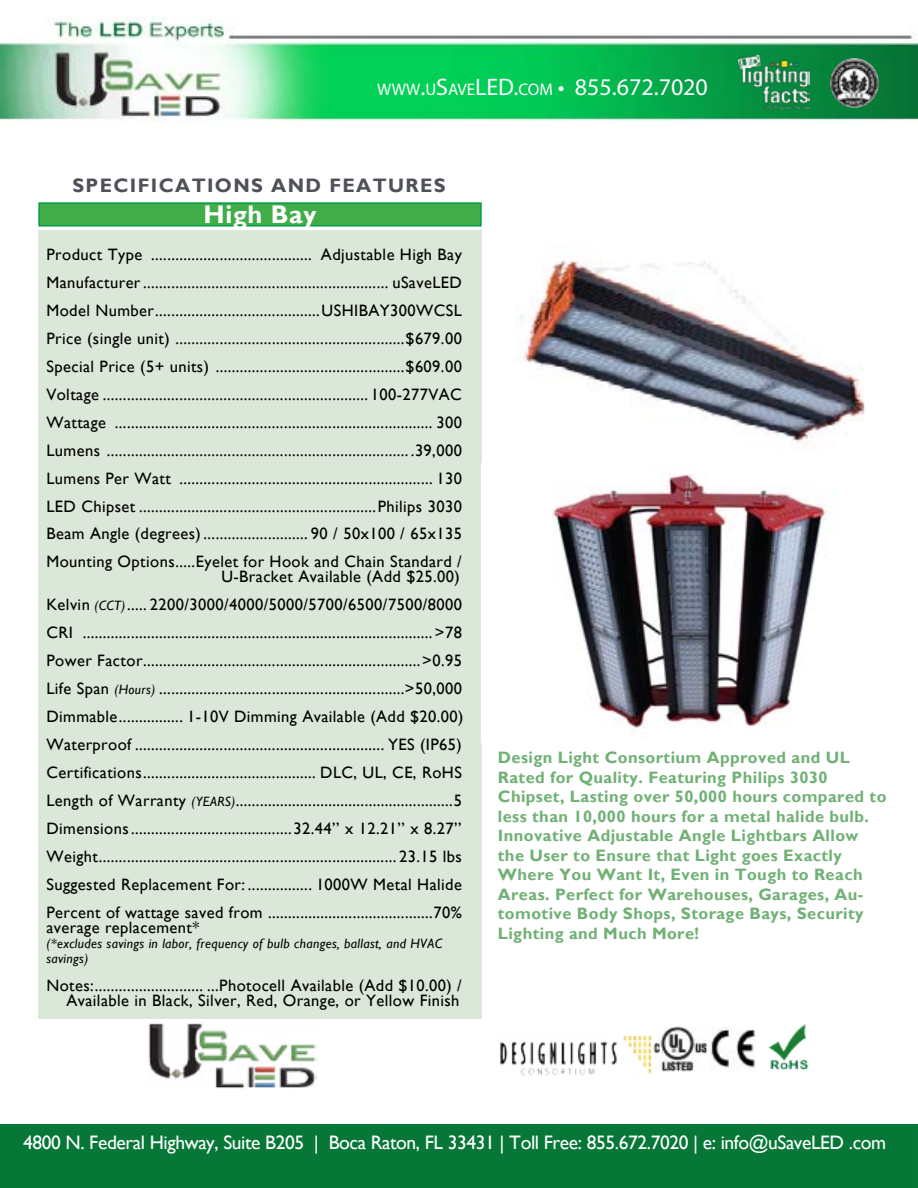
<style>
.page{position:relative;width:918px;height:1188px;background:#fff}
.page>*{position:absolute;margin:0;border:0;box-sizing:border-box;transform-origin:0 0}
.t1{font:700 25.5px "Gill Sans";letter-spacing:.025em;color:#fff}
.t2{font:24px "Myriad Pro";color:#fff}
.t3{font:19.5px "Gill Sans";letter-spacing:-.02em;color:#fff}
.t4{font:700 19.5px "Gill Sans";letter-spacing:.07em;color:#4e5158}
.t5{font:16.5px/27.9px "Gill Sans";letter-spacing:.025em;color:#000;text-align:justify}
.t6{font:700 16.5px/19.5px "Gill Sans";letter-spacing:.025em;color:#70b175}
.t7{font:italic 13.5px/15px "Gill Sans";letter-spacing:.025em;color:#000}
.s1{font-size:16.8px}
.s2{font-style:italic;font-size:13.5px}
</style>
<div class="page">
<div style="left:38px;top:230px;width:444px;height:789px;background:#dbe7d8"></div>
<div style="left:38px;top:202px;width:444px;height:25px;background:#41ad49;border:2px solid #019c49"></div>
<img style="left:768px;top:1025px;width:41px;height:45px">
<div style="left:0;top:1124px;width:918px;height:64px;background:#067737"></div>
<img style="left:0;top:17px;width:918px;height:105px">
<img style="left:738px;top:55px;width:72px;height:55px">
<img style="left:830px;top:58px;width:49px;height:50px;border-radius:25px">
<img style="left:711px;top:1028px;width:45px;height:40px">
<img style="left:653px;top:1026px;width:54px;height:45px">
<img style="left:148px;top:1023px;width:169px;height:65px">
<img style="left:500px;top:1035px;width:152px;height:41px">
<img style="left:518px;top:246px;width:347px;height:204px">
<img style="left:552px;top:473px;width:276px;height:255px">
<h2 class="t2" style="left:377px;top:72px;width:332px"><span class="s1">WWW</span>.<span class="s1">U</span>S<span class="s1">AVE</span>LED.<span class="s1">COM</span> • 855.672.7020</h2>
<p class="t4" style="left:72px;top:173px;width:375px">SPECIFICATIONS AND FEATURES</p>
<h1 class="t1" style="left:204px;top:199px;width:114px">High Bay</h1>
<p class="t5" style="left:46px;top:241px;width:417px">Product Type ........................................ Adjustable High Bay Manufacturer............................................................. uSaveLED Model Number.........................................USHIBAY300WCSL Price (single unit) .........................................................$679.00<br>Special Price (5+ units) ...............................................$609.00<br>Voltage .................................................................. 100-277VAC Wattage ............................................................................... 300<br>Lumens ........................................................................... .39,000<br>Lumens Per Watt ............................................................... 130<br>LED Chipset ...........................................................Philips 3030<br>Beam Angle (degrees) .......................... 90 / 50x100 / 65x135<br>Mounting Options.....Eyelet for Hook and Chain Standard /</p>
<p class="t5" style="left:46px;top:563px;width:419px;text-align:left;text-indent:175px">U-Bracket Available (Add $25.00)<br>Kelvin <span class="s2">(CCT)</span>..... 2200/3000/4000/5000/5700/6500/7500/8000<br>CRI ....................................................................................... &gt;78<br>Power Factor.....................................................................&gt;0.95<br>Life Span <span class="s2">(Hours)</span> .............................................................&gt;50,000<br>Dimmable................ 1-10V Dimming Available (Add $20.00)<br>Waterproof .............................................................. YES (IP65)<br>Certifications........................................... DLC, UL, CE, RoHS Length of Warranty <span class="s2">(YEARS)</span>......................................................5<br>Dimensions........................................32.44’’ x 12.21’’ x 8.27’’ Weight.......................................................................... 23.15 lbs Suggested Replacement For: ................ 1000W Metal Halide Percent of wattage saved from .........................................70%</p>
<p class="t5" style="left:46px;top:914px;width:154px">average replacement*</p>
<p class="t7" style="left:46px;top:936px;width:397px">(*excludes savings in labor, frequency of bulb changes, ballast, and HVAC savings)</p>
<p class="t5" style="left:46px;top:978px;width:417px;line-height:15px;text-align:right">Notes:........................... ...Photocell Available (Add $10.00) /<br>Available in Black, Silver, Red, Orange, or Yellow Finish</p>
<p class="t6" style="left:498px;top:748px;width:390px">Design Light Consortium Approved and UL Rated for Quality. Featuring Philips 3030<br>Chipset, Lasting over 50,000 hours compared to less than 10,000 hours for a metal halide bulb.<br>Innovative Adjustable Angle Lightbars Allow the User to Ensure that Light goes Exactly Where You Want It, Even in Tough to Reach Areas. Perfect for Warehouses, Garages, Au&shy;tomotive Body Shops, Storage Bays, Security Lighting and Much More!</p>
<p class="t3" style="left:23px;top:1131px;width:865px">4800 N. Federal Highway, Suite B205 | Boca Raton, FL 33431 | Toll Free: 855.672.7020 | e: info@uSaveLED .com</p>
</div>
